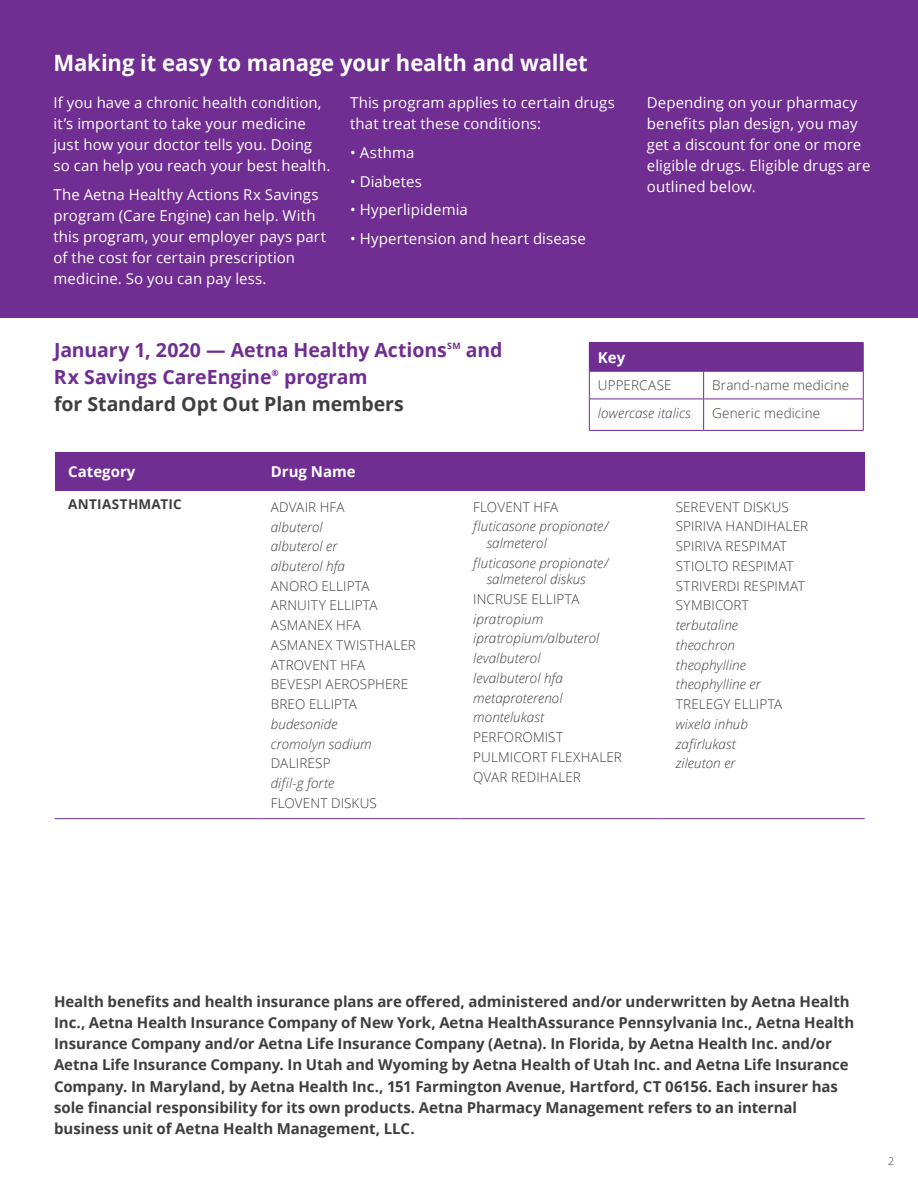
<style>
.page{position:relative;width:918px;height:1188px;background:#fff}
.page>*{position:absolute;margin:0;border:0;box-sizing:border-box;transform-origin:0 0}
.t1{font:700 22.5px "Open Sans";letter-spacing:-.005em;color:#fff}
.t2{font:700 19.5px "Open Sans";letter-spacing:-.005em;color:#702d92}
.t3{font:700 19.5px "Open Sans";letter-spacing:-.005em;color:#3e3e3f}
.t4{font:700 15px/21.3px "Open Sans";letter-spacing:-.005em;color:#3e3e3f}
.t5{font:15px/21px "Open Sans";letter-spacing:.005em;color:#fff}
.t6{font:700 15px "Open Sans";color:#fff}
.t7{font:300 13.5px/19.8px "Open Sans";letter-spacing:.01em;color:#3e3e3f}
.t8{font:italic 300 13.5px/19.8px "Open Sans";letter-spacing:.005em;color:#3e3e3f}
.t9{font:700 13.5px "Open Sans";letter-spacing:.02em;color:#3e3e3f}
.t10{font:300 10.5px "Open Sans";color:#3e3e3f}
.t11{font:700 8.7px "Open Sans";color:#702d92}
</style>
<div class="page">
<div style="left:589px;top:343px;width:274px;height:28px;background:#702d92"></div>
<hr style="left:589px;top:342px;width:115px;height:1px;background:#702d92">
<hr style="left:704px;top:342px;width:159px;height:1px;background:#702d92">
<svg style="left:589px;top:372px;width:1px;height:27px"></svg>
<hr style="left:589px;top:371px;width:115px;height:1px;background:#702d92">
<svg style="left:703px;top:371px;width:1px;height:28px"></svg>
<hr style="left:704px;top:371px;width:159px;height:1px;background:#702d92">
<svg style="left:863px;top:343px;width:1px;height:56px"></svg>
<hr style="left:589px;top:399px;width:1px;height:31px;background:#702d92">
<hr style="left:589px;top:399px;width:115px;height:1px;background:#702d92">
<hr style="left:589px;top:430px;width:115px;height:1px;background:#702d92">
<hr style="left:703px;top:399px;width:1px;height:31px;background:#702d92">
<hr style="left:704px;top:399px;width:159px;height:1px;background:#702d92">
<hr style="left:863px;top:399px;width:1px;height:31px;background:#702d92">
<hr style="left:704px;top:430px;width:159px;height:1px;background:#702d92">
<hr style="left:55px;top:818px;width:202px;height:1px;background:#702d92">
<hr style="left:257px;top:818px;width:203px;height:1px;background:#702d92">
<hr style="left:460px;top:818px;width:202px;height:1px;background:#702d92">
<hr style="left:662px;top:818px;width:203px;height:1px;background:#702d92">
<div style="left:0;top:0;width:918px;height:318px;background:#702d92"></div>
<div style="left:55px;top:452px;width:202px;height:39px;background:#702d92"></div>
<div style="left:257px;top:452px;width:608px;height:39px;background:#702d92"></div>
<h1 class="t1" style="left:53px;top:47px;width:536px">Making it easy to manage your health and wallet</h1>
<p class="t5" style="left:53px;top:92px;width:279px">If you have a chronic health condition, it’s important to take your medicine just how your doctor tells you. Doing so can help you reach your best health.</p>
<p class="t5" style="left:53px;top:184px;width:274px">The Aetna Healthy Actions Rx Savings program (Care Engine) can help. With this program, your employer pays part of the cost for certain prescription medicine. So you can pay less.</p>
<p class="t5" style="left:350px;top:92px;width:266px">This program applies to certain drugs that treat these conditions:</p>
<p class="t5" style="left:350px;top:142px;width:66px">• Asthma</p>
<p class="t5" style="left:350px;top:170px;width:73px">• Diabetes</p>
<p class="t5" style="left:350px;top:199px;width:119px">• Hyperlipidemia</p>
<p class="t5" style="left:350px;top:227px;width:237px">• Hypertension and heart disease</p>
<p class="t5" style="left:647px;top:92px;width:225px">Depending on your pharmacy benefits plan design, you may get a discount for one or more eligible drugs. Eligible drugs are outlined below.</p>
<h2 class="t2" style="left:54px;top:336px;width:395px">January 1, 2020 — Aetna Healthy Actions</h2>
<p class="t11" style="left:447px;top:340px;width:15px">SM</p>
<h2 class="t2" style="left:466px;top:336px;width:38px">and</h2>
<h2 class="t2" style="left:54px;top:363px;width:219px">Rx Savings CareEngine</h2>
<p class="t11" style="left:272px;top:367px;width:9px">®</p>
<h2 class="t2" style="left:284px;top:363px;width:85px">program</h2>
<h2 class="t3" style="left:54px;top:390px;width:351px">for Standard Opt Out Plan members</h2>
<p class="t6" style="left:598px;top:347px;width:29px">Key</p>
<p class="t7" style="left:598px;top:375px;width:75px">UPPERCASE</p>
<p class="t7" style="left:712px;top:375px;width:139px">Brand-name medicine</p>
<p class="t8" style="left:598px;top:403px;width:94px">lowercase italics</p>
<p class="t7" style="left:712px;top:403px;width:109px">Generic medicine</p>
<p class="t6" style="left:68px;top:461px;width:69px">Category</p>
<p class="t6" style="left:271px;top:461px;width:86px">Drug Name</p>
<p class="t9" style="left:68px;top:494px;width:115px">ANTIASTHMATIC</p>
<p class="t7" style="left:271px;top:497px;width:75px">ADVAIR HFA</p>
<p class="t8" style="left:271px;top:516px;width:76px">albuterol albuterol er albuterol hfa</p>
<p class="t7" style="left:271px;top:576px;width:147px">ANORO ELLIPTA<br>ARNUITY ELLIPTA<br>ASMANEX HFA<br>ASMANEX TWISTHALER<br>ATROVENT HFA<br>BEVESPI AEROSPHERE<br>BREO ELLIPTA</p>
<p class="t8" style="left:271px;top:714px;width:103px">budesonide cromolyn sodium</p>
<p class="t7" style="left:271px;top:753px;width:61px">DALIRESP</p>
<p class="t8" style="left:271px;top:773px;width:65px">difil-g forte</p>
<p class="t7" style="left:271px;top:793px;width:108px">FLOVENT DISKUS</p>
<p class="t7" style="left:473px;top:497px;width:87px">FLOVENT HFA</p>
<p class="t8" style="left:487px;top:518px;width:123px;line-height:16.5px;text-indent:-14px">fluticasone propionate/ salmeterol</p>
<p class="t8" style="left:487px;top:554px;width:123px;line-height:16.5px;text-indent:-14px">fluticasone propionate/ salmeterol diskus</p>
<p class="t7" style="left:473px;top:589px;width:108px">INCRUSE ELLIPTA</p>
<p class="t8" style="left:473px;top:608px;width:128px">ipratropium ipratropium/albuterol levalbuterol levalbuterol hfa metaproterenol montelukast</p>
<p class="t7" style="left:473px;top:727px;width:150px">PERFOROMIST<br>PULMICORT FLEXHALER<br>QVAR REDIHALER</p>
<p class="t7" style="left:676px;top:497px;width:134px">SEREVENT DISKUS<br>SPIRIVA HANDIHALER<br>SPIRIVA RESPIMAT<br>STIOLTO RESPIMAT<br>STRIVERDI RESPIMAT<br>SYMBICORT</p>
<p class="t8" style="left:676px;top:615px;width:86px">terbutaline theochron theophylline theophylline er</p>
<p class="t7" style="left:676px;top:694px;width:108px">TRELEGY ELLIPTA</p>
<p class="t8" style="left:676px;top:714px;width:74px">wixela inhub zafirlukast zileuton er</p>
<p class="t4" style="left:54px;top:990px;width:802px">Health benefits and health insurance plans are offered, administered and/or underwritten by Aetna Health Inc., Aetna Health Insurance Company of New York, Aetna HealthAssurance Pennsylvania Inc., Aetna Health Insurance Company and/or Aetna Life Insurance Company (Aetna). In Florida, by Aetna Health Inc. and/or Aetna Life Insurance Company. In Utah and Wyoming by Aetna Health of Utah Inc. and Aetna Life Insurance Company. In Maryland, by Aetna Health Inc., 151 Farmington Avenue, Hartford, CT 06156. Each insurer has sole financial responsibility for its own products. Aetna Pharmacy Management refers to an internal business unit of Aetna Health Management, LLC.</p>
<p class="t10" style="left:888px;top:1154px;width:7px">2</p>
</div>
